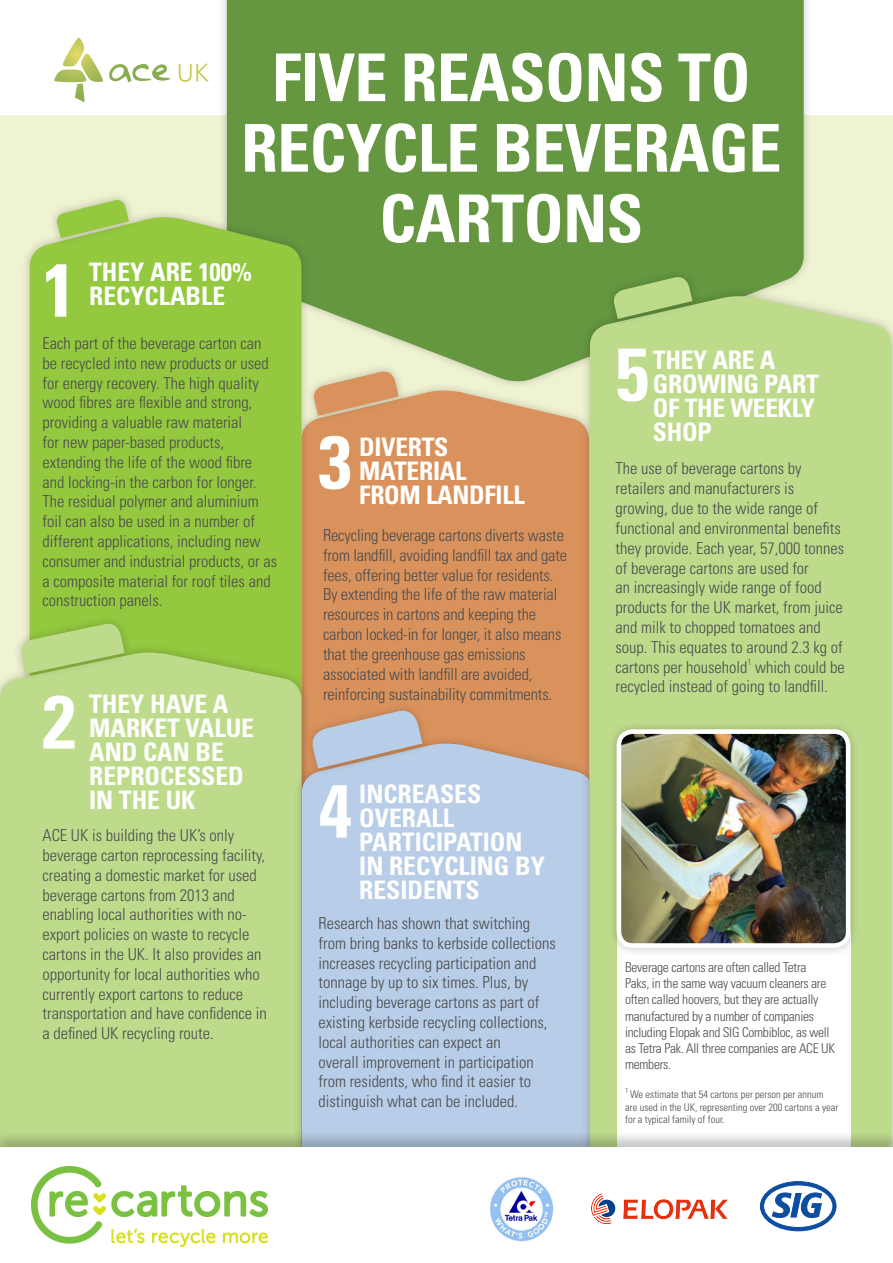
<style>
.page{position:relative;width:893px;height:1263px;background:#fff}
.page>*{position:absolute;margin:0;border:0;box-sizing:border-box;transform-origin:0 0}
.t1{font:700 condensed 75px "Univers";color:#fff}
.t2{font:700 condensed 66px/70.5px "Univers";letter-spacing:-.01em;color:#fff;text-align:center}
.t3{font:700 condensed 25.5px/24px "Univers";color:#fff}
.t4{font:300 condensed 16.5px/19.8px "Univers LT Std";color:#4b4c4d}
.t5{font:300 condensed 13.5px/16.2px "Univers LT Std";letter-spacing:-.02em;color:#4b4c4d}
.t6{font:300 condensed 10.5px/12.6px "Univers LT Std";color:#4b4c4d}
.t7{font:300 condensed 9px "Univers LT Std";color:#4b4c4d}
</style>
<div class="page">
<div style="left:0;top:116px;width:893px;height:1147px;background:#f0f3d3"></div>
<div style="left:227px;top:0;width:577px;height:381px;background:#649740"></div>
<div style="left:311px;top:388px;width:270px;height:346px;background:#da925c"></div>
<div style="left:21px;top:208px;width:290px;height:1033px;background:#231f20;opacity:.25"></div>
<div style="left:30px;top:215px;width:271px;height:428px;background:#93c83f"></div>
<div style="left:48px;top:191px;width:89px;height:55px;background:#231f20;opacity:.25"></div>
<svg style="left:55px;top:198px;width:74px;height:40px"></svg>
<svg style="left:54px;top:38px;width:117px;height:64px"></svg>
<svg style="left:179px;top:64px;width:30px;height:18px"></svg>
<div style="left:305px;top:363px;width:102px;height:61px;background:#231f20;opacity:.25"></div>
<svg style="left:311px;top:369px;width:88px;height:47px"></svg>
<div style="left:0;top:651px;width:301px;height:479px;background:#bedb8c"></div>
<div style="left:13px;top:615px;width:120px;height:67px;background:#231f20;opacity:.25"></div>
<svg style="left:19px;top:621px;width:106px;height:53px;background:#b4d47d"></svg>
<div style="left:293px;top:734px;width:309px;height:529px;background:#231f20;opacity:.25"></div>
<div style="left:302px;top:741px;width:279px;height:389px;background:#b8cde7"></div>
<div style="left:304px;top:702px;width:127px;height:75px;background:#231f20;opacity:.25"></div>
<svg style="left:309px;top:707px;width:113px;height:61px;background:#beb8bb"></svg>
<div style="left:581px;top:287px;width:312px;height:976px;background:#231f20;opacity:.25"></div>
<div style="left:590px;top:294px;width:301px;height:836px;background:#bedb8c"></div>
<div style="left:605px;top:268px;width:96px;height:59px;background:#231f20;opacity:.25"></div>
<svg style="left:611px;top:275px;width:81px;height:44px;background:#9fc271"></svg>
<div style="left:617px;top:932px;width:233px;height:216px;background:#fff"></div>
<div style="left:0;top:1130px;width:893px;height:133px;background:#231f20;opacity:.25"></div>
<div style="left:0;top:1148px;width:893px;height:115px;background:#fff"></div>
<div style="left:608px;top:720px;width:252px;height:237px;background:#231f20;opacity:.25"></div>
<img style="left:619px;top:732px;width:229px;height:213px">
<div style="left:617px;top:729px;width:233px;height:219px;border:5px solid #fff;border-radius:14px"></div>
<svg style="left:760px;top:1181px;width:76px;height:50px"></svg>
<img style="left:591px;top:1193px;width:136px;height:30px">
<img style="left:490px;top:1177px;width:63px;height:64px">
<img style="left:32px;top:1166px;width:235px;height:80px">
<p class="t2" style="left:241px;top:42px;width:542px">FIVE REASONS TO<br>RECYCLE BEVERAGE<br>CARTONS</p>
<p class="t3" style="left:89px;top:260px;width:164px">THEY ARE 100%<br>RECYCLABLE</p>
<p class="t4" style="left:43px;top:333px;width:236px">Each part of the beverage carton can be recycled into new products or used for energy recovery. The high quality wood fibres are flexible and strong, providing a valuable raw material<br>for new paper-based products, extending the life of the wood fibre and locking-in the carbon for longer.<br>The residual polymer and aluminium foil can also be used in a number of different applications, including new consumer and industrial products, or as a composite material for roof tiles and construction panels.</p>
<p class="t1" style="left:43px;top:244px;width:35px">1</p>
<p class="t3" style="left:89px;top:692px;width:166px">THEY HAVE A<br>MARKET VALUE<br>AND CAN BE<br>REPROCESSED<br>IN THE UK</p>
<p class="t4" style="left:43px;top:825px;width:226px">ACE UK is building the UK’s only beverage carton reprocessing facility, creating a domestic market for used beverage cartons from 2013 and enabling local authorities with no&shy;export policies on waste to recycle cartons in the UK. It also provides an opportunity for local authorities who currently export cartons to reduce transportation and have confidence in a defined UK recycling route.</p>
<p class="t1" style="left:43px;top:676px;width:35px">2</p>
<p class="t1" style="left:318px;top:416px;width:35px">3</p>
<p class="t3" style="left:359px;top:434px;width:109px">DIVERTS<br>MATERIAL</p>
<p class="t3" style="left:359px;top:482px;width:167px">FROM LANDFILL</p>
<p class="t4" style="left:323px;top:525px;width:246px">Recycling beverage cartons diverts waste from landfill, avoiding landfill tax and gate fees, offering better value for residents.<br>By extending the life of the raw material resources in cartons and keeping the carbon locked-in for longer, it also means that the greenhouse gas emissions associated with landfill are avoided, reinforcing sustainability commitments.</p>
<p class="t1" style="left:318px;top:765px;width:35px">4</p>
<p class="t3" style="left:359px;top:782px;width:187px">INCREASES<br>OVERALL<br>PARTICIPATION<br>IN RECYCLING BY<br>RESIDENTS</p>
<p class="t4" style="left:318px;top:913px;width:239px">Research has shown that switching from bring banks to kerbside collections increases recycling participation and tonnage by up to six times. Plus, by including beverage cartons as part of existing kerbside recycling collections, local authorities can expect an<br>overall improvement in participation from residents, who find it easier to distinguish what can be included.</p>
<p class="t1" style="left:615px;top:328px;width:35px">5</p>
<p class="t3" style="left:653px;top:347px;width:167px">THEY ARE A<br>GROWING PART<br>OF THE WEEKLY<br>SHOP</p>
<p class="t4" style="left:615px;top:459px;width:230px">The use of beverage cartons by retailers and manufacturers is growing, due to the wide range of functional and environmental benefits they provide. Each year, 57,000 tonnes of beverage cartons are used for<br>an increasingly wide range of food products for the UK market, from juice and milk to chopped tomatoes and soup. This equates to around 2.3 kg of cartons per household</p>
<p class="t7" style="left:747px;top:656px;width:5px">1</p>
<p class="t4" style="left:615px;top:657px;width:231px;text-indent:140px">which could be recycled instead of going to landfill.</p>
<p class="t5" style="left:625px;top:959px;width:212px">Beverage cartons are often called Tetra<br>Paks, in the same way vacuum cleaners are often called hoovers, but they are actually manufactured by a number of companies including Elopak and SIG Combibloc, as well as Tetra Pak. All three companies are ACE UK members.</p>
<p class="t6" style="left:625px;top:1088px;width:215px"><sup>1</sup> We estimate that 54 cartons per person per annum<br>are used in the UK, representing over 200 cartons a year for a typical family of four.</p>
</div>
